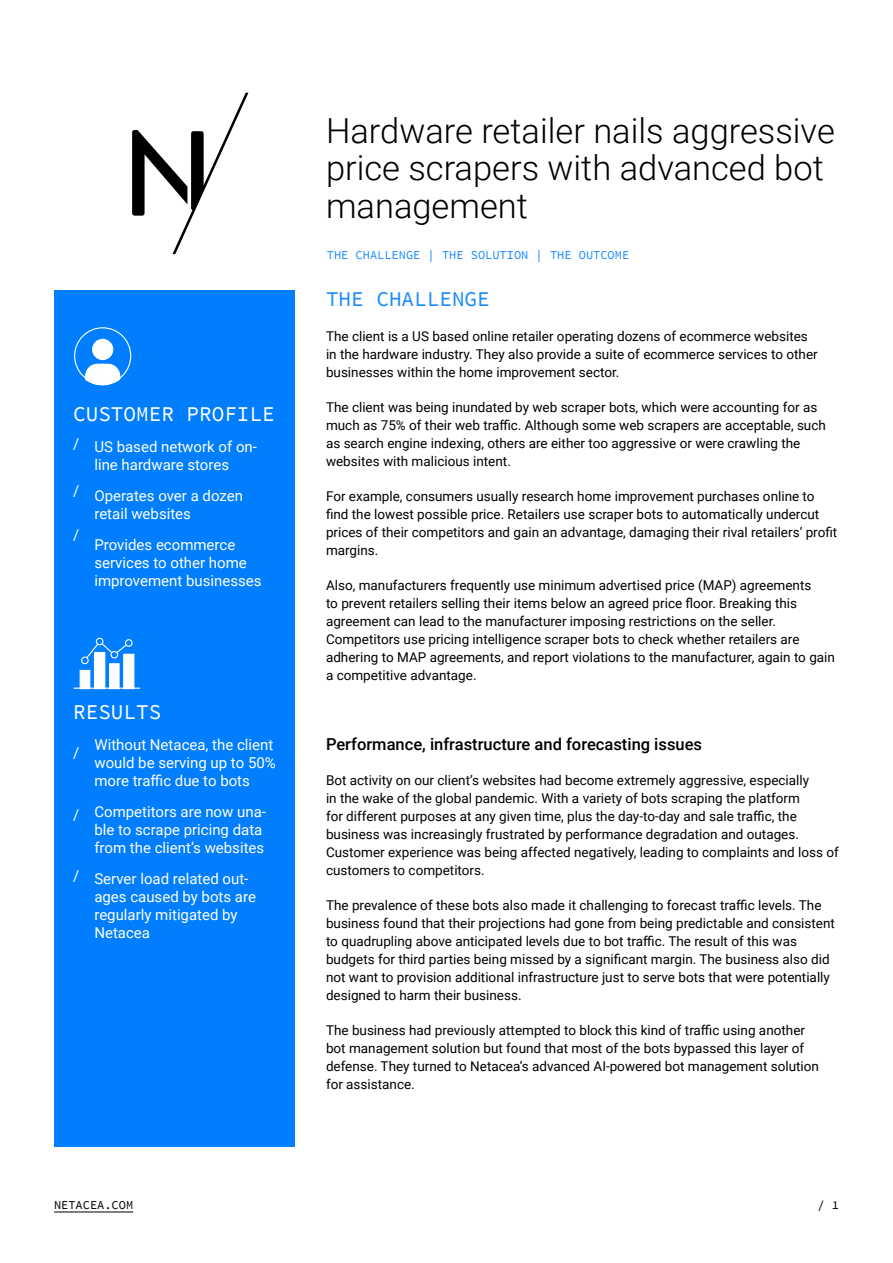
<style>
.page{position:relative;width:893px;height:1263px;background:#fff}
.page>*{position:absolute;margin:0;border:0;box-sizing:border-box;transform-origin:0 0}
.t1{font:300 34.5px/37.5px "Roboto";color:#000}
.t2{font:21px "Source Code Pro";color:#fff}
.t3{font:21px "Source Code Pro";color:#188bfe}
.t4{font:500 16.5px "Roboto";color:#000}
.t5{font:15px/18px "Roboto";color:#fff}
.t6{font:13.5px/18px "Roboto";color:#000}
.t7{font:12px "Source Code Pro";color:#188bfe}
.t8{font:12px "Source Code Pro";color:#000}
</style>
<div class="page">
<div style="left:54px;top:290px;width:241px;height:857px;background:#007efd"></div>
<hr style="left:54px;top:1212px;width:79px;height:1px;background:#000">
<svg style="left:132px;top:93px;width:116px;height:161px"></svg>
<svg style="left:85px;top:338px;width:36px;height:48px"></svg>
<div style="left:74px;top:327px;width:57px;height:57px;border:1px solid #fff;border-radius:50%"></div>
<hr style="left:74px;top:688px;width:66px;height:1px;background:#fff">
<div style="left:80px;top:670px;width:10px;height:19px;background:#fff;border:1px solid #fff"></div>
<div style="left:94px;top:652px;width:11px;height:37px;background:#fff;border:1px solid #fff"></div>
<div style="left:109px;top:663px;width:11px;height:26px;background:#fff;border:1px solid #fff"></div>
<div style="left:123px;top:654px;width:11px;height:35px;background:#fff;border:1px solid #fff"></div>
<svg style="left:81px;top:637px;width:52px;height:27px"></svg>
<h2 class="t2" style="left:73px;top:400px;width:203px">CUSTOMER PROFILE</h2>
<p class="t5" style="left:94px;top:437px;width:164px">US based network of on&shy;line hardware stores</p>
<p class="t5" style="left:94px;top:486px;width:150px">Operates over a dozen retail websites</p>
<p class="t5" style="left:94px;top:535px;width:169px">Provides ecommerce services to other home improvement businesses</p>
<p class="t5" style="left:73px;top:434px;width:8px">/</p>
<p class="t5" style="left:73px;top:481px;width:8px">/</p>
<p class="t5" style="left:73px;top:525px;width:8px">/</p>
<h2 class="t2" style="left:73px;top:698px;width:90px">RESULTS</h2>
<p class="t5" style="left:94px;top:735px;width:183px">Without Netacea, the client would be serving up to 50% more traffic due to bots</p>
<p class="t5" style="left:94px;top:802px;width:173px">Competitors are now una&shy;ble to scrape pricing data from the client’s websites</p>
<p class="t5" style="left:94px;top:869px;width:163px">Server load related out&shy;ages caused by bots are regularly mitigated by<br>Netacea</p>
<p class="t5" style="left:73px;top:743px;width:8px">/</p>
<p class="t5" style="left:73px;top:805px;width:8px">/</p>
<p class="t5" style="left:73px;top:866px;width:8px">/</p>
<h1 class="t1" style="left:326px;top:111px;width:510px">Hardware retailer nails aggressive price scrapers with advanced bot management</h1>
<p class="t7" style="left:327px;top:247px;width:304px">THE CHALLENGE | THE SOLUTION | THE OUTCOME</p>
<h2 class="t3" style="left:326px;top:285px;width:165px">THE CHALLENGE</h2>
<p class="t6" style="left:326px;top:327px;width:493px">The client is a US based online retailer operating dozens of ecommerce websites in the hardware industry. They also provide a suite of ecommerce services to other businesses within the home improvement sector.</p>
<p class="t6" style="left:326px;top:398px;width:501px">The client was being inundated by web scraper bots, which were accounting for as much as 75% of their web traffic. Although some web scrapers are acceptable, such as search engine indexing, others are either too aggressive or were crawling the websites with malicious intent.</p>
<p class="t6" style="left:326px;top:487px;width:513px">For example, consumers usually research home improvement purchases online to find the lowest possible price. Retailers use scraper bots to automatically undercut prices of their competitors and gain an advantage, damaging their rival retailers’ profit margins.</p>
<p class="t6" style="left:326px;top:576px;width:510px">Also, manufacturers frequently use minimum advertised price (MAP) agreements<br>to prevent retailers selling their items below an agreed price floor. Breaking this agreement can lead to the manufacturer imposing restrictions on the seller.<br>Competitors use pricing intelligence scraper bots to check whether retailers are adhering to MAP agreements, and report violations to the manufacturer, again to gain a competitive advantage.</p>
<p class="t4" style="left:326px;top:733px;width:378px">Performance, infrastructure and forecasting issues</p>
<p class="t6" style="left:326px;top:771px;width:514px">Bot activity on our client’s websites had become extremely aggressive, especially<br>in the wake of the global pandemic. With a variety of bots scraping the platform<br>for different purposes at any given time, plus the day-to-day and sale traffic, the business was increasingly frustrated by performance degradation and outages.<br>Customer experience was being affected negatively, leading to complaints and loss of customers to competitors.</p>
<p class="t6" style="left:326px;top:896px;width:510px">The prevalence of these bots also made it challenging to forecast traffic levels. The business found that their projections had gone from being predictable and consistent to quadrupling above anticipated levels due to bot traffic. The result of this was budgets for third parties being missed by a significant margin. The business also did not want to provision additional infrastructure just to serve bots that were potentially designed to harm their business.</p>
<p class="t6" style="left:326px;top:1021px;width:494px">The business had previously attempted to block this kind of traffic using another bot management solution but found that most of the bots bypassed this layer of defense. They turned to Netacea’s advanced AI-powered bot management solution for assistance.</p>
<p class="t8" style="left:54px;top:1197px;width:81px">NETACEA.COM</p>
<p class="t8" style="left:817px;top:1197px;width:23px">/ 1</p>
</div>
